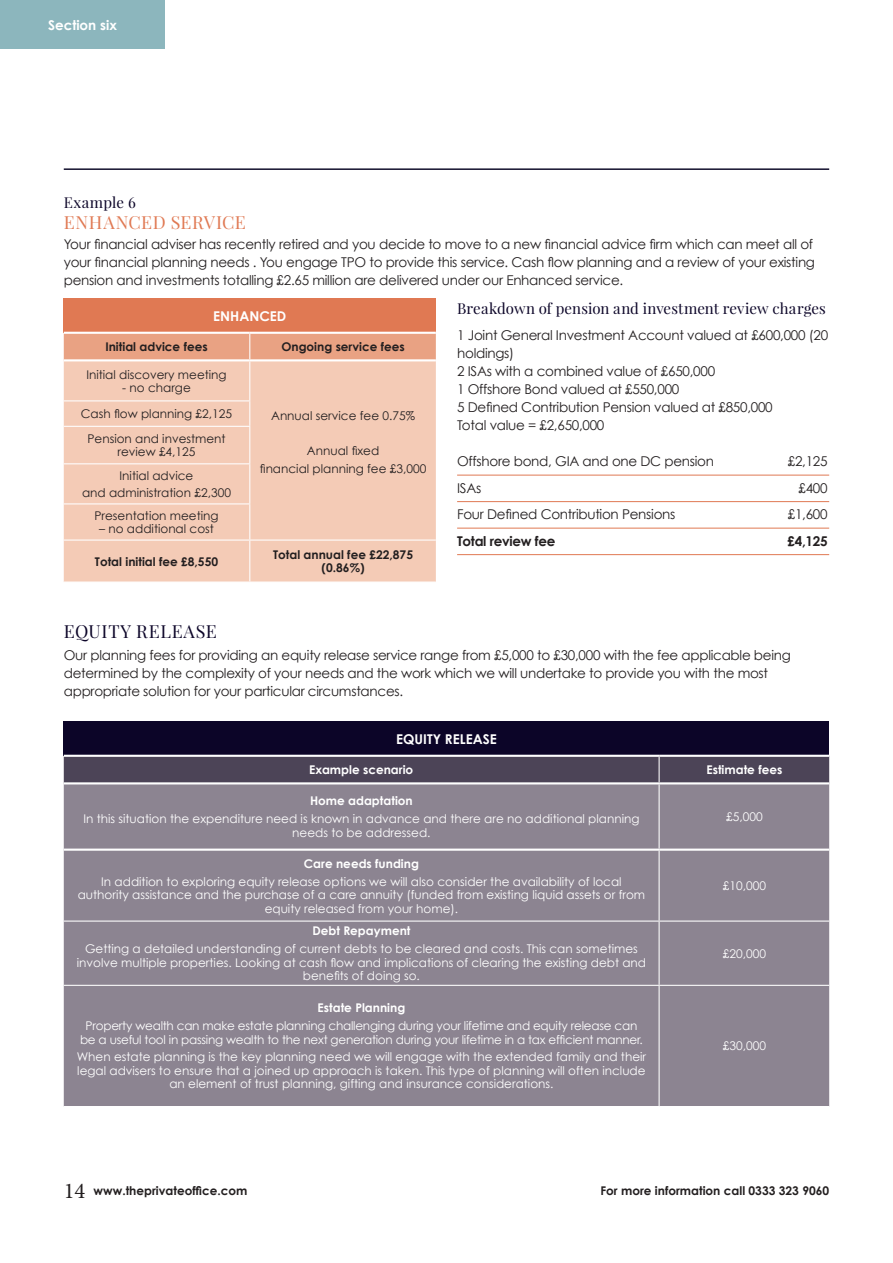
<style>
.page{position:relative;width:893px;height:1263px;background:#fff}
.page>*{position:absolute;margin:0;border:0;box-sizing:border-box;transform-origin:0 0}
.t1{font:18px "Playfair Display";letter-spacing:.03em;color:#e07953}
.t2{font:18px "Playfair Display";letter-spacing:.04em;color:#0c0528}
.t3{font:15px "Playfair Display";letter-spacing:.005em;color:#0c0528}
.t4{font:13.5px/18px "Century Gothic";letter-spacing:-.02em;color:#231f20}
.t5{font:700 13.5px "Century Gothic";color:#fff}
.t6{font:700 13.5px "Century Gothic";letter-spacing:-.02em;color:#231f20}
.t7{font:12px/13.5px "Century Gothic";color:#fff;text-align:center}
.t8{font:12px/17.7px "Century Gothic";color:#231f20;text-align:center}
.t9{font:12px/13.5px "Century Gothic";letter-spacing:-.02em;color:#fff;text-align:center}
.t10{font:700 12px/13.5px "Century Gothic";color:#231f20;text-align:center}
.t11{font:700 12px "Century Gothic";color:#fff}
.s1{font-family:"Minion Pro";font-weight:400;font-size:22.5px}
</style>
<div class="page">
<hr style="left:457px;top:475px;width:372px;height:1px;background:#e07953">
<hr style="left:457px;top:501px;width:372px;height:1px;background:#e07953">
<hr style="left:457px;top:528px;width:372px;height:1px;background:#e07953">
<hr style="left:457px;top:554px;width:372px;height:1px;background:#e07953">
<hr style="left:64px;top:168px;width:765px;height:2px;background:#13102d">
<div style="left:64px;top:299px;width:372px;height:34px;background:#e07953"></div>
<div style="left:64px;top:361px;width:372px;height:220px;background:#f4cbb6"></div>
<hr style="left:64px;top:332px;width:186px;height:2px;background:#fff">
<hr style="left:250px;top:332px;width:186px;height:2px;background:#fff">
<hr style="left:64px;top:400px;width:186px;height:1px;background:#fff">
<hr style="left:64px;top:426px;width:186px;height:1px;background:#fff">
<hr style="left:64px;top:463px;width:186px;height:1px;background:#fff">
<hr style="left:64px;top:503px;width:186px;height:1px;background:#fff">
<hr style="left:64px;top:539px;width:186px;height:2px;background:#fff">
<div style="left:64px;top:333px;width:372px;height:26px;background:#e9a283"></div>
<hr style="left:249px;top:361px;width:1px;height:39px;background:#fff">
<svg style="left:249px;top:401px;width:1px;height:25px"></svg>
<hr style="left:249px;top:427px;width:1px;height:36px;background:#fff">
<hr style="left:249px;top:464px;width:1px;height:39px;background:#fff">
<hr style="left:249px;top:504px;width:1px;height:35px;background:#fff">
<hr style="left:249px;top:541px;width:1px;height:40px;background:#fff">
<hr style="left:250px;top:539px;width:186px;height:2px;background:#fff">
<div style="left:64px;top:722px;width:765px;height:34px;background:#0c0528"></div>
<div style="left:64px;top:784px;width:765px;height:322px;background:#8c8491"></div>
<hr style="left:64px;top:755px;width:595px;height:2px;background:#fff">
<hr style="left:659px;top:755px;width:170px;height:2px;background:#fff">
<hr style="left:64px;top:920px;width:595px;height:2px;background:#fff">
<hr style="left:64px;top:985px;width:595px;height:1px;background:#fff">
<div style="left:64px;top:756px;width:765px;height:26px;background:#4c4457"></div>
<hr style="left:659px;top:784px;width:1px;height:64px;background:#fff">
<hr style="left:659px;top:851px;width:1px;height:69px;background:#fff">
<hr style="left:659px;top:922px;width:1px;height:63px;background:#fff">
<hr style="left:659px;top:986px;width:1px;height:120px;background:#fff">
<hr style="left:659px;top:920px;width:170px;height:2px;background:#fff">
<hr style="left:659px;top:985px;width:170px;height:1px;background:#fff">
<hr style="left:64px;top:848px;width:595px;height:3px;background:#fff">
<hr style="left:659px;top:848px;width:170px;height:3px;background:#fff">
<div style="left:0;top:0;width:164px;height:49px;background:#8cb6bd"></div>
<p class="t5" style="left:48px;top:16px;width:70px">Section six</p>
<p class="t3" style="left:64px;top:193px;width:74px">Example 6</p>
<h1 class="t1" style="left:64px;top:211px;width:183px">ENHANCED SERVICE</h1>
<p class="t4" style="left:64px;top:235px;width:753px">Your financial adviser has recently retired and you decide to move to a new financial advice firm which can meet all of your financial planning needs . You engage TPO to provide this service. Cash flow planning and a review of your existing pension and investments totalling £2.65 million are delivered under our Enhanced service.</p>
<p class="t5" style="left:213px;top:307px;width:75px">ENHANCED</p>
<p class="t10" style="left:105px;top:340px;width:104px">Initial advice fees</p>
<p class="t10" style="left:281px;top:340px;width:125px">Ongoing service fees</p>
<p class="t8" style="left:86px;top:365px;width:142px">Initial discovery meeting</p>
<p class="t8" style="left:122px;top:379px;width:70px">- no charge</p>
<p class="t8" style="left:271px;top:406px;width:146px">Annual service fee 0.75%</p>
<p class="t8" style="left:260px;top:442px;width:168px">Annual fixed<br>financial planning fee £3,000</p>
<p class="t8" style="left:81px;top:401px;width:153px;line-height:24.8px">Cash flow planning £2,125<br>Pension and investment</p>
<p class="t8" style="left:117px;top:440px;width:80px;line-height:23.1px;text-align:left">review £4,125<br>Initial advice</p>
<p class="t8" style="left:82px;top:481px;width:150px;line-height:22.5px">and administration £2,300<br>Presentation meeting</p>
<p class="t8" style="left:99px;top:520px;width:116px">– no additional cost</p>
<p class="t10" style="left:95px;top:554px;width:125px">Total initial fee £8,550</p>
<p class="t10" style="left:273px;top:547px;width:141px">Total annual fee £22,875 (0.86%)</p>
<p class="t3" style="left:457px;top:299px;width:370px">Breakdown of pension and investment review charges</p>
<p class="t4" style="left:457px;top:326px;width:373px">1 Joint General Investment Account valued at £600,000 (20 holdings)<br>2 ISAs with a combined value of £650,000<br>1 Offshore Bond valued at £550,000<br>5 Defined Contribution Pension valued at £850,000<br>Total value = £2,650,000</p>
<p class="t4" style="left:457px;top:452px;width:258px">Offshore bond, GIA and one DC pension</p>
<p class="t4" style="left:788px;top:452px;width:41px">£2,125</p>
<p class="t4" style="left:457px;top:479px;width:26px">ISAs</p>
<p class="t4" style="left:798px;top:479px;width:31px">£400</p>
<p class="t4" style="left:457px;top:505px;width:220px">Four Defined Contribution Pensions</p>
<p class="t4" style="left:788px;top:505px;width:41px">£1,600</p>
<p class="t6" style="left:457px;top:532px;width:100px">Total review fee</p>
<p class="t6" style="left:787px;top:532px;width:42px">£4,125</p>
<h1 class="t2" style="left:64px;top:620px;width:154px">EQUITY RELEASE</h1>
<p class="t4" style="left:64px;top:646px;width:729px">Our planning fees for providing an equity release service range from £5,000 to £30,000 with the fee applicable being determined by the complexity of your needs and the work which we will undertake to provide you with the most appropriate solution for your particular circumstances.</p>
<p class="t5" style="left:396px;top:730px;width:102px">EQUITY RELEASE</p>
<p class="t11" style="left:309px;top:762px;width:106px">Example scenario</p>
<p class="t11" style="left:706px;top:762px;width:77px">Estimate fees</p>
<p class="t11" style="left:310px;top:793px;width:104px">Home adaptation</p>
<p class="t7" style="left:83px;top:812px;width:558px">In this situation the expenditure need is known in advance and there are no additional planning needs to be addressed.</p>
<p class="t7" style="left:726px;top:810px;width:38px">£5,000</p>
<p class="t11" style="left:304px;top:856px;width:116px">Care needs funding</p>
<p class="t7" style="left:78px;top:874px;width:569px">In addition to exploring equity release options we will also consider the availability of local authority assistance and the purchase of a care annuity (funded from existing liquid assets or from equity released from your home).</p>
<p class="t7" style="left:723px;top:879px;width:45px">£10,000</p>
<p class="t11" style="left:312px;top:923px;width:100px">Debt Repayment</p>
<p class="t7" style="left:77px;top:942px;width:571px">Getting a detailed understanding of current debts to be cleared and costs. This can sometimes involve multiple properties. Looking at cash flow and implications of clearing the existing debt and benefits of doing so.</p>
<p class="t7" style="left:723px;top:946px;width:45px">£20,000</p>
<p class="t11" style="left:318px;top:1000px;width:89px">Estate Planning</p>
<p class="t9" style="left:80px;top:1019px;width:564px">Property wealth can make estate planning challenging during your lifetime and equity release can be a useful tool in passing wealth to the next generation during your lifetime in a tax efficient manner.</p>
<p class="t7" style="left:77px;top:1050px;width:571px">When estate planning is the key planning need we will engage with the extended family and their legal advisers to ensure that a joined up approach is taken. This type of planning will often include an element of trust planning, gifting and insurance considerations.</p>
<p class="t7" style="left:723px;top:1039px;width:45px">£30,000</p>
<p class="t10" style="left:64px;top:1183px;width:185px"><span class="s1">14</span> www.theprivateoffice.com</p>
<p class="t10" style="left:600px;top:1183px;width:230px">For more information call 0333 323 9060</p>
</div>
